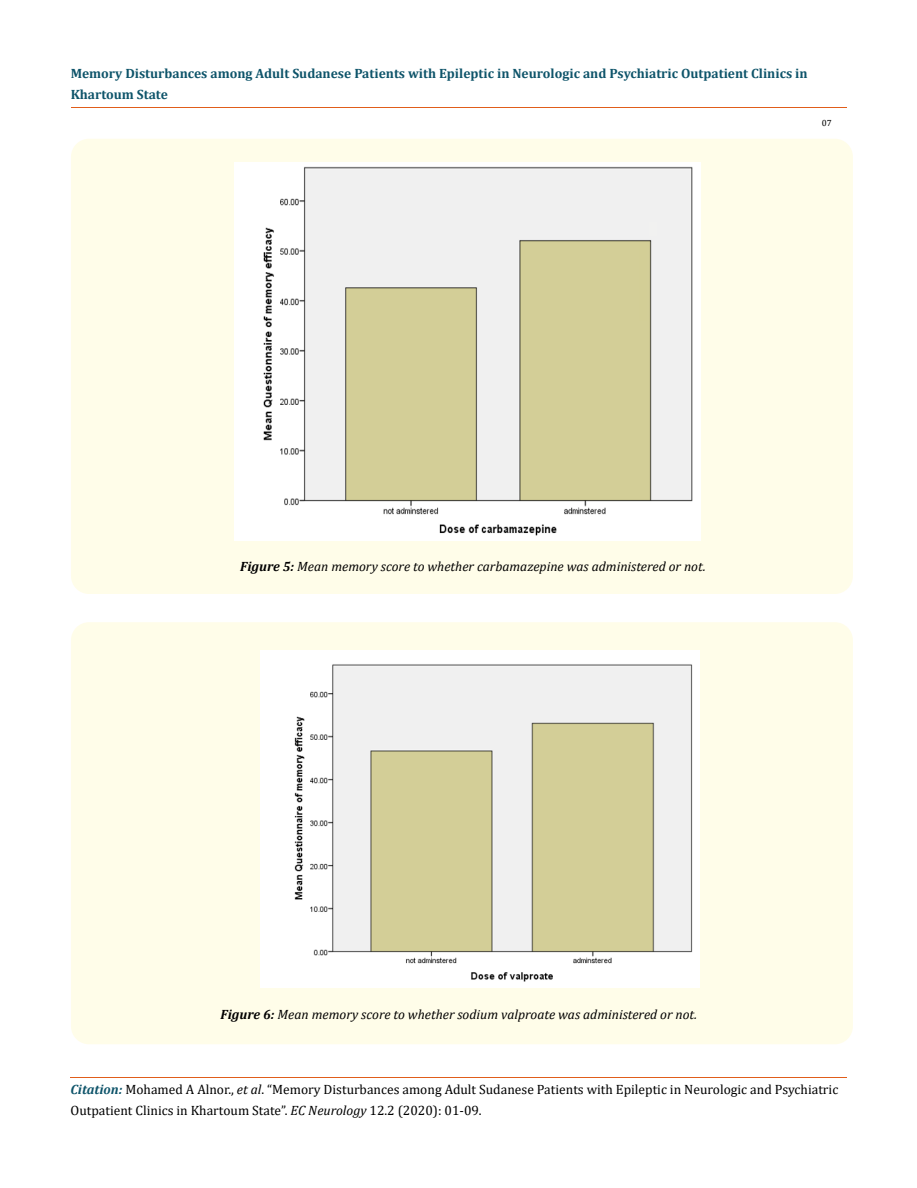
<style>
.page{position:relative;width:917px;height:1188px;background:#fff}
.page>*{position:absolute;margin:0;border:0;box-sizing:border-box;transform-origin:0 0}
.t1{font:13.5px/21px "Cambria";color:#000}
.t2{font:italic 13.5px "Cambria";color:#000}
.t3{font:700 13.5px/21px "Cambria";color:#0e546a}
.t4{font:9px "Cambria";color:#000}
.s1{font-weight:700}
.s2{font-weight:700;font-style:italic;color:#0e546a}
.s3{font-style:italic}
</style>
<div class="page">
<hr style="left:71px;top:108px;width:775px;height:1px;background:#e05d1a">
<hr style="left:71px;top:1077px;width:775px;height:1px;background:#e05d1a">
<div style="left:71px;top:139px;width:781px;height:455px;background:#fffde9;border-radius:18px"></div>
<img style="left:234px;top:163px;width:466px;height:378px">
<div style="left:71px;top:622px;width:781px;height:422px;background:#fffde9;border-radius:18px"></div>
<img style="left:260px;top:650px;width:439px;height:338px">
<p class="t3" style="left:71px;top:62px;width:738px">Memory Disturbances among Adult Sudanese Patients with Epileptic in Neurologic and Psychiatric Outpatient Clinics in<br>Khartoum State</p>
<p class="t4" style="left:821px;top:118px;width:11px">07</p>
<p class="t2" style="left:240px;top:556px;width:467px"><span class="s1">Figure 5:</span> Mean memory score to whether carbamazepine was administered or not.</p>
<p class="t2" style="left:221px;top:1004px;width:478px"><span class="s1">Figure 6:</span> Mean memory score to whether sodium valproate was administered or not.</p>
<p class="t1" style="left:71px;top:1079px;width:769px"><span class="s2">Citation:</span> Mohamed A Alnor., <span class="s3">et al</span>. “Memory Disturbances among Adult Sudanese Patients with Epileptic in Neurologic and Psychiatric<br>Outpatient Clinics in Khartoum State”. <span class="s3">EC Neurology</span> 12.2 (2020): 01-09.</p>
</div>
